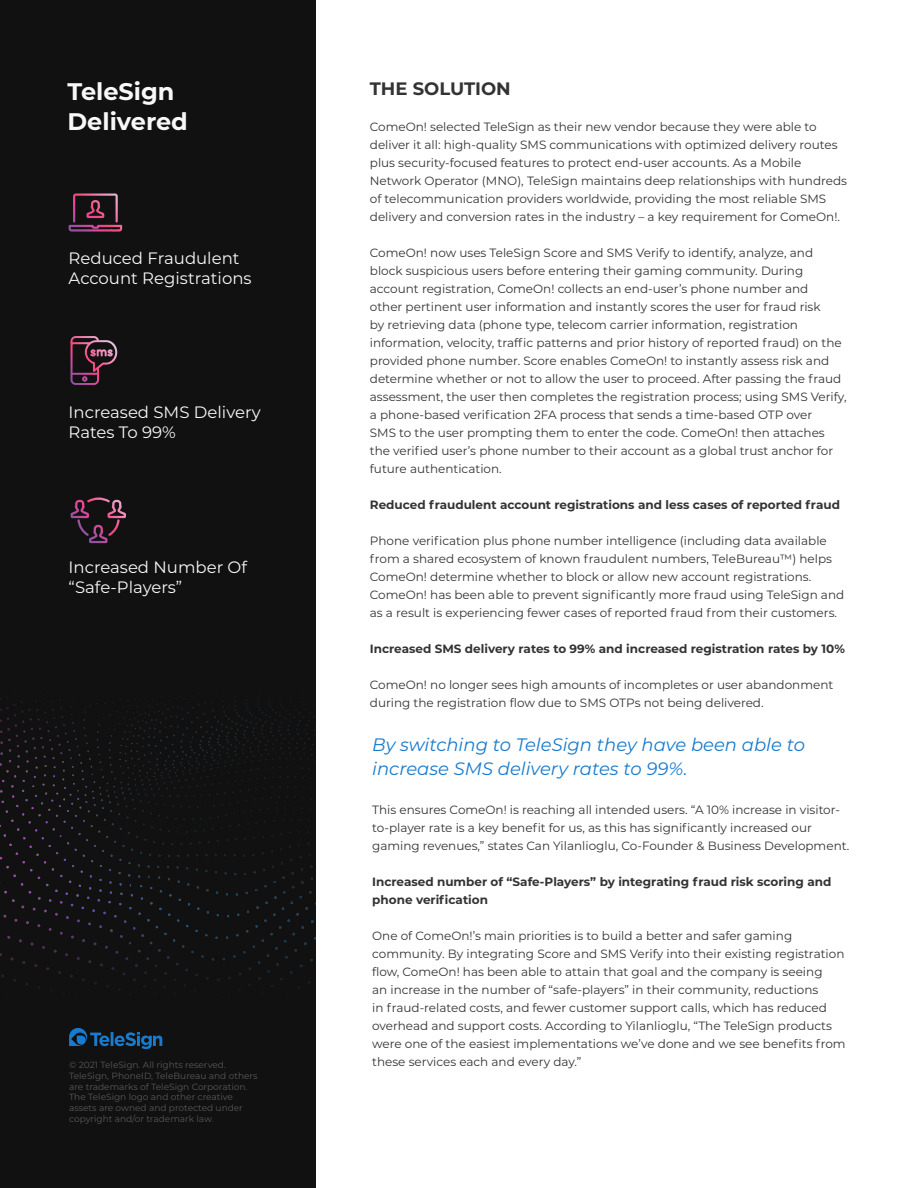
<style>
.page{position:relative;width:918px;height:1188px;background:#fff}
.page>*{position:absolute;margin:0;border:0;box-sizing:border-box;transform-origin:0 0}
.t1{font:700 24px "Montserrat";color:#f8f8f8}
.Black_Description{font:italic 18px/24px "Montserrat";color:#187bcd}
.Black_Description-2{font:700 18px "Montserrat";color:#333}
.t2{font:16.5px/19.8px "Montserrat";color:#f8f8f8}
.Black_Description-3{font:12px/18px "Montserrat";color:#333}
.Black_Description-4{font:700 12px/18px "Montserrat";color:#333}
.t3{font:9px/10.8px "Montserrat";color:#57585a}
</style>
<div class="page">
<div style="left:0;top:0;width:315px;height:1188px;background:#111"></div>
<img style="left:0;top:697px;width:315px;height:296px">
<svg style="left:69px;top:1028px;width:93px;height:21px"></svg>
<svg style="left:70px;top:336px;width:47px;height:49px"></svg>
<svg style="left:71px;top:497px;width:55px;height:46px"></svg>
<svg style="left:69px;top:193px;width:53px;height:39px"></svg>
<p class="t1" style="left:68px;top:74px;width:108px">TeleSign</p>
<p class="t1" style="left:68px;top:104px;width:122px">Delivered</p>
<p class="t2" style="left:69px;top:247px;width:185px">Reduced Fraudulent<br>Account Registrations</p>
<p class="t2" style="left:69px;top:402px;width:194px">Increased SMS Delivery<br>Rates To 99%</p>
<p class="t2" style="left:69px;top:557px;width:180px">Increased Number Of “Safe-Players”</p>
<p class="t3" style="left:69px;top:1059px;width:190px">© 2021 TeleSign. All rights reserved.<br>TeleSign, PhoneID, TeleBureau and others are trademarks of TeleSign Corporation.<br>The TeleSign logo and other creative assets are owned and protected under copyright and/or trademark law.</p>
<p class="Black_Description-2" style="left:370px;top:76px;width:142px">THE SOLUTION</p>
<p class="Black_Description-3" style="left:370px;top:118px;width:479px">ComeOn! selected TeleSign as their new vendor because they were able to deliver it all: high-quality SMS communications with optimized delivery routes plus security-focused features to protect end-user accounts. As a Mobile Network Operator (MNO), TeleSign maintains deep relationships with hundreds of telecommunication providers worldwide, providing the most reliable SMS delivery and conversion rates in the industry – a key requirement for ComeOn!.</p>
<p class="Black_Description-3" style="left:370px;top:244px;width:478px">ComeOn! now uses TeleSign Score and SMS Verify to identify, analyze, and block suspicious users before entering their gaming community. During account registration, ComeOn! collects an end-user’s phone number and<br>other pertinent user information and instantly scores the user for fraud risk<br>by retrieving data (phone type, telecom carrier information, registration information, velocity, traffic patterns and prior history of reported fraud) on the provided phone number. Score enables ComeOn! to instantly assess risk and determine whether or not to allow the user to proceed. After passing the fraud assessment, the user then completes the registration process; using SMS Verify, a phone-based verification 2FA process that sends a time-based OTP over<br>SMS to the user prompting them to enter the code. ComeOn! then attaches the verified user’s phone number to their account as a global trust anchor for future authentication.</p>
<p class="Black_Description-4" style="left:370px;top:496px;width:472px">Reduced fraudulent account registrations and less cases of reported fraud</p>
<p class="Black_Description-3" style="left:370px;top:532px;width:476px">Phone verification plus phone number intelligence (including data available from a shared ecosystem of known fraudulent numbers, TeleBureau™) helps ComeOn! determine whether to block or allow new account registrations.<br>ComeOn! has been able to prevent significantly more fraud using TeleSign and as a result is experiencing fewer cases of reported fraud from their customers.</p>
<p class="Black_Description-4" style="left:370px;top:640px;width:477px">Increased SMS delivery rates to 99% and increased registration rates by 10%</p>
<p class="Black_Description-3" style="left:370px;top:676px;width:465px">ComeOn! no longer sees high amounts of incompletes or user abandonment during the registration flow due to SMS OTPs not being delivered.</p>
<p class="Black_Description" style="left:372px;top:732px;width:434px">By switching to TeleSign they have been able to increase SMS delivery rates to 99%.</p>
<p class="Black_Description-3" style="left:372px;top:800px;width:479px">This ensures ComeOn! is reaching all intended users. “A 10% increase in visitor&shy;to-player rate is a key benefit for us, as this has significantly increased our gaming revenues,” states Can Yilanlioglu, Co-Founder &amp; Business Development.</p>
<p class="Black_Description-4" style="left:372px;top:872px;width:461px">Increased number of “Safe-Players” by integrating fraud risk scoring and phone verification</p>
<p class="Black_Description-3" style="left:372px;top:926px;width:475px">One of ComeOn!’s main priorities is to build a better and safer gaming community. By integrating Score and SMS Verify into their existing registration flow, ComeOn! has been able to attain that goal and the company is seeing<br>an increase in the number of “safe-players” in their community, reductions<br>in fraud-related costs, and fewer customer support calls, which has reduced overhead and support costs. According to Yilanlioglu, “The TeleSign products were one of the easiest implementations we’ve done and we see benefits from these services each and every day.”</p>
</div>
